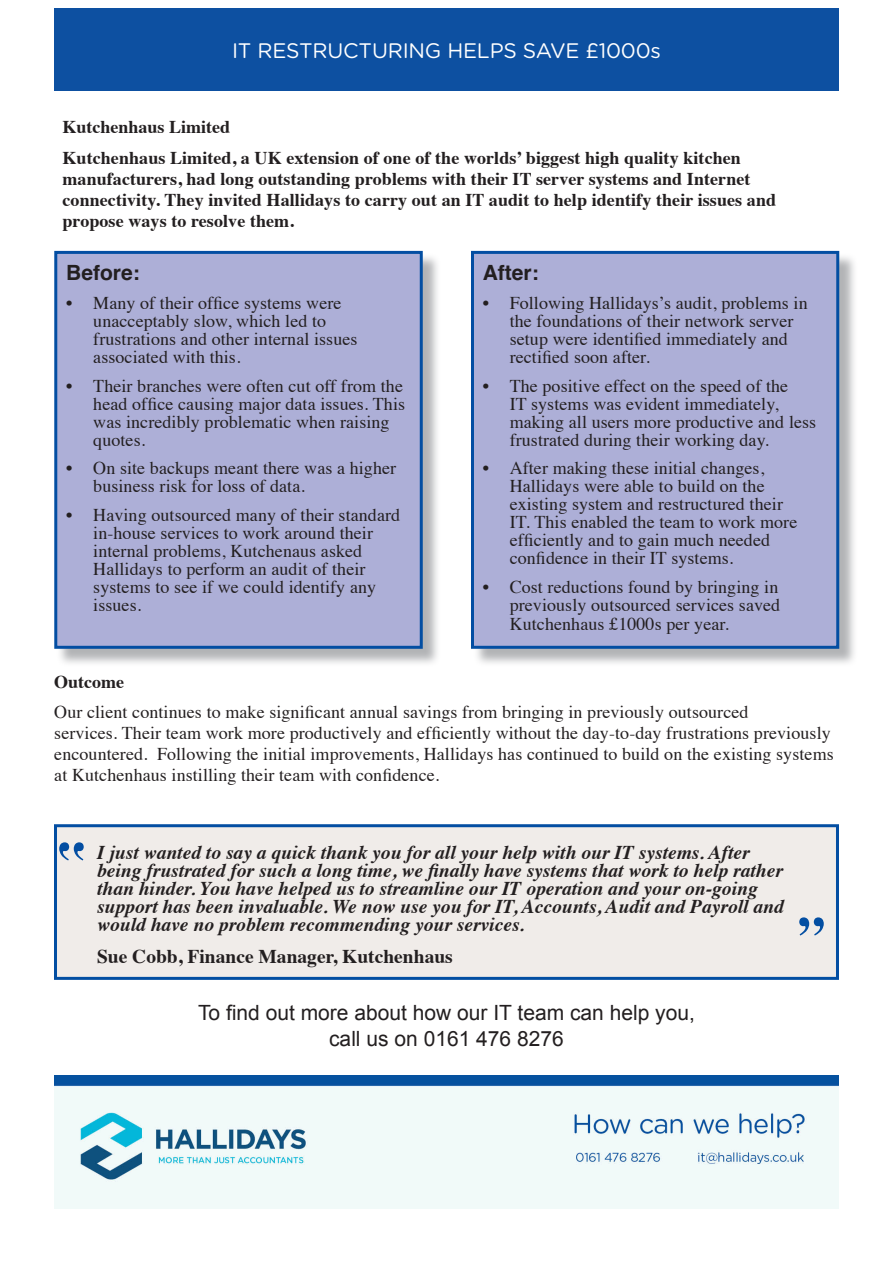
<style>
.page{position:relative;width:893px;height:1263px;background:#fff}
.page>*{position:absolute;margin:0;border:0;box-sizing:border-box;transform-origin:0 0}
.t1{font:700 54px "Times";color:#034ea2}
.t2{font:21px/25.2px "Arial";color:#231f20;text-align:center}
.t3{font:21px "Gotham Rounded";letter-spacing:-.01em;color:#fff}
.t4{font:700 21px "Helvetica";color:#231f20}
.t5{font:italic 700 19.5px/18px "Times";color:#231f20}
.t6{font:700 19.5px "Times";color:#231f20}
.t7{font:18px/18px "Times";letter-spacing:.005em;color:#231f20}
.t8{font:700 18px/21px "Times";letter-spacing:.005em;color:#231f20}
</style>
<div class="page">
<div style="left:473px;top:253px;width:385px;height:414px;background:#999b9e;opacity:.75"></div>
<div style="left:471px;top:251px;width:368px;height:398px;background:#adafd7;border:3px solid #034ea2"></div>
<div style="left:57px;top:253px;width:385px;height:414px;background:#999b9e;opacity:.75"></div>
<div style="left:54px;top:251px;width:369px;height:398px;background:#adafd7;border:3px solid #034ea2"></div>
<div style="left:54px;top:824px;width:785px;height:156px;background:#f0ece9;border:3px solid #034ea2"></div>
<div style="left:54px;top:9px;width:785px;height:82px;background:#0d50a1"></div>
<img style="left:54px;top:1075px;width:785px;height:134px">
<p class="t3" style="left:232px;top:36px;width:430px">IT RESTRUCTURING HELPS SAVE £1000s</p>
<p class="t8" style="left:63px;top:109px;width:680px;line-height:31.8px">Kutchenhaus Limited<br>Kutchenhaus Limited, a UK extension of one of the worlds’ biggest high quality kitchen</p>
<p class="t8" style="left:63px;top:167px;width:715px">manufacturers, had long outstanding problems with their IT server systems and Internet connectivity. They invited Hallidays to carry out an IT audit to help identify their issues and propose ways to resolve them.</p>
<p class="t4" style="left:66px;top:256px;width:75px">Before:</p>
<p class="t7" style="left:93px;top:292px;width:266px;text-indent:-27px">• Many of their office systems were unacceptably slow, which led to frustrations and other internal issues associated with this.</p>
<p class="t7" style="left:93px;top:375px;width:313px;text-indent:-27px">• Their branches were often cut off from the head office causing major data issues. This was incredibly problematic when raising quotes.</p>
<p class="t7" style="left:93px;top:458px;width:304px;text-indent:-27px">• On site backups meant there was a higher business risk for loss of data.</p>
<p class="t7" style="left:93px;top:504px;width:308px;text-indent:-27px">• Having outsourced many of their standard in-house services to work around their internal problems, Kutchenaus asked Hallidays to perform an audit of their systems to see if we could identify any issues.</p>
<p class="t4" style="left:483px;top:256px;width:57px">After:</p>
<p class="t7" style="left:510px;top:292px;width:300px;text-indent:-27px">• Following Hallidays’s audit, problems in the foundations of their network server setup were identified immediately and rectified soon after.</p>
<p class="t7" style="left:510px;top:375px;width:308px;text-indent:-27px">• The positive effect on the speed of the<br>IT systems was evident immediately, making all users more productive and less frustrated during their working day.</p>
<p class="t7" style="left:510px;top:458px;width:289px;text-indent:-27px">• After making these initial changes, Hallidays were able to build on the existing system and restructured their IT. This enabled the team to work more efficiently and to gain much needed confidence in their IT systems.</p>
<p class="t7" style="left:510px;top:576px;width:272px;line-height:18.5px;text-align:justify;text-indent:-27px">• Cost reductions found by bringing in previously outsourced services saved Kutchenhaus £1000s per year.</p>
<p class="t8" style="left:54px;top:670px;width:71px">Outcome</p>
<p class="t7" style="left:54px;top:700px;width:781px;line-height:21px">Our client continues to make significant annual savings from bringing in previously outsourced<br>services. Their team work more productively and efficiently without the day-to-day frustrations previously encountered. Following the initial improvements, Hallidays has continued to build on the existing systems at Kutchenhaus instilling their team with confidence.</p>
<p class="t5" style="left:97px;top:842px;width:688px">I just wanted to say a quick thank you for all your help with our IT systems. After being frustrated for such a long time, we finally have systems that work to help rather than hinder. You have helped us to streamline our IT operation and your on-going support has been invaluable. We now use you for IT, Accounts, Audit and Payroll and would have no problem recommending your services.</p>
<p class="t6" style="left:97px;top:937px;width:357px">Sue Cobb, Finance Manager, Kutchenhaus</p>
<h1 class="t1" style="left:825px;top:968px;width:28px;rotate:-180deg">“</h1>
<p class="t2" style="left:198px;top:1000px;width:498px">To find out more about how our IT team can help you, call us on 0161 476 8276</p>
</div>
